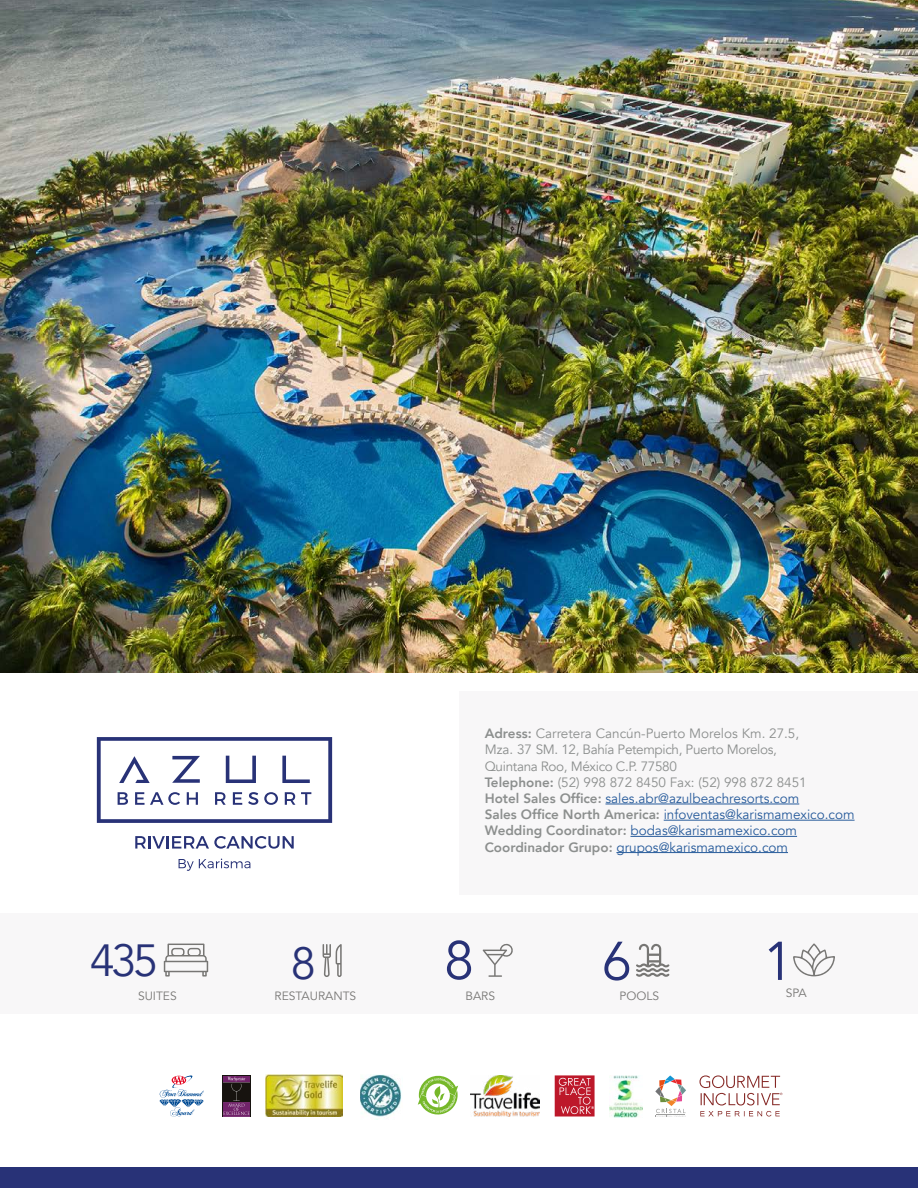
<style>
.page{position:relative;width:918px;height:1188px;background:#fff}
.page>*{position:absolute;margin:0;border:0;box-sizing:border-box;transform-origin:0 0}
.t1{font:54px "Avenir";color:#283277}
.t2{font:45px "Avenir";color:#283277}
.t3{font:13.5px/16.2px "Avenir";color:#8c8f8e}
.t4{font:12px "Avenir";color:#777674}
.s1{font-weight:800}
.s2{color:#275b9b}
</style>
<div class="page">
<div style="left:459px;top:691px;width:459px;height:204px;background:#f8f7f8"></div>
<div style="left:0;top:913px;width:918px;height:101px;background:#f8f7f8"></div>
<img style="left:0;top:0;width:918px;height:673px">
<svg style="left:159px;top:1075px;width:45px;height:42px"></svg>
<svg style="left:555px;top:1075px;width:40px;height:41px;background:#c73b4a"></svg>
<svg style="left:223px;top:1075px;width:28px;height:42px"></svg>
<hr style="left:222px;top:1075px;width:1px;height:42px;background:#17130f">
<hr style="left:251px;top:1075px;width:1px;height:42px;background:#17130f">
<img style="left:360px;top:1074px;width:42px;height:46px">
<img style="left:471px;top:1075px;width:68px;height:42px">
<svg style="left:418px;top:1075px;width:40px;height:40px"></svg>
<hr style="left:605px;top:804px;width:194px;height:1px;background:#275b9b">
<hr style="left:664px;top:820px;width:191px;height:1px;background:#275b9b">
<hr style="left:630px;top:836px;width:167px;height:1px;background:#275b9b">
<hr style="left:616px;top:852px;width:172px;height:1px;background:#275b9b">
<svg style="left:164px;top:944px;width:44px;height:33px"></svg>
<svg style="left:636px;top:943px;width:33px;height:34px"></svg>
<svg style="left:323px;top:944px;width:19px;height:33px"></svg>
<svg style="left:483px;top:943px;width:30px;height:34px"></svg>
<svg style="left:793px;top:943px;width:42px;height:33px"></svg>
<img style="left:265px;top:1075px;width:77px;height:42px">
<svg style="left:655px;top:1075px;width:31px;height:42px"></svg>
<img style="left:609px;top:1076px;width:33px;height:42px">
<svg style="left:700px;top:1075px;width:82px;height:41px"></svg>
<div style="left:0;top:1168px;width:918px;height:20px;background:#283277"></div>
<svg style="left:179px;top:859px;width:71px;height:12px"></svg>
<svg style="left:135px;top:836px;width:159px;height:13px"></svg>
<svg style="left:97px;top:737px;width:235px;height:86px"></svg>
<p class="t3" style="left:485px;top:726px;width:371px"><span class="s1">Adress:</span> Carretera Cancún-Puerto Morelos Km. 27.5,<br>Mza. 37 SM. 12, Bahía Petempich, Puerto Morelos,<br>Quintana Roo, México C.P. 77580<br><span class="s1">Telephone:</span> (52) 998 872 8450 Fax: (52) 998 872 8451<br><span class="s1">Hotel Sales Office:</span> <span class="s2">sales.abr@azulbeachresorts.com<br></span><span class="s1">Sales Office North America:</span> <span class="s2">infoventas@karismamexico.com </span><span class="s1">Wedding Coordinator:</span> <span class="s2">bodas@karismamexico.com </span><span class="s1">Coordinador Grupo:</span> <span class="s2">grupos@karismamexico.com</span></p>
<h1 class="t1" style="left:444px;top:928px;width:32px">8</h1>
<h1 class="t1" style="left:602px;top:929px;width:32px">6</h1>
<h2 class="t2" style="left:90px;top:934px;width:70px">435</h2>
<p class="t4" style="left:138px;top:989px;width:40px">SUITES</p>
<p class="t4" style="left:619px;top:989px;width:41px">POOLS</p>
<h2 class="t2" style="left:291px;top:936px;width:27px">8</h2>
<p class="t4" style="left:275px;top:989px;width:83px">RESTAURANTS</p>
<p class="t4" style="left:465px;top:989px;width:31px">BARS</p>
<h1 class="t1" style="left:763px;top:929px;width:32px">1</h1>
<p class="t4" style="left:786px;top:986px;width:22px">SPA</p>
</div>
